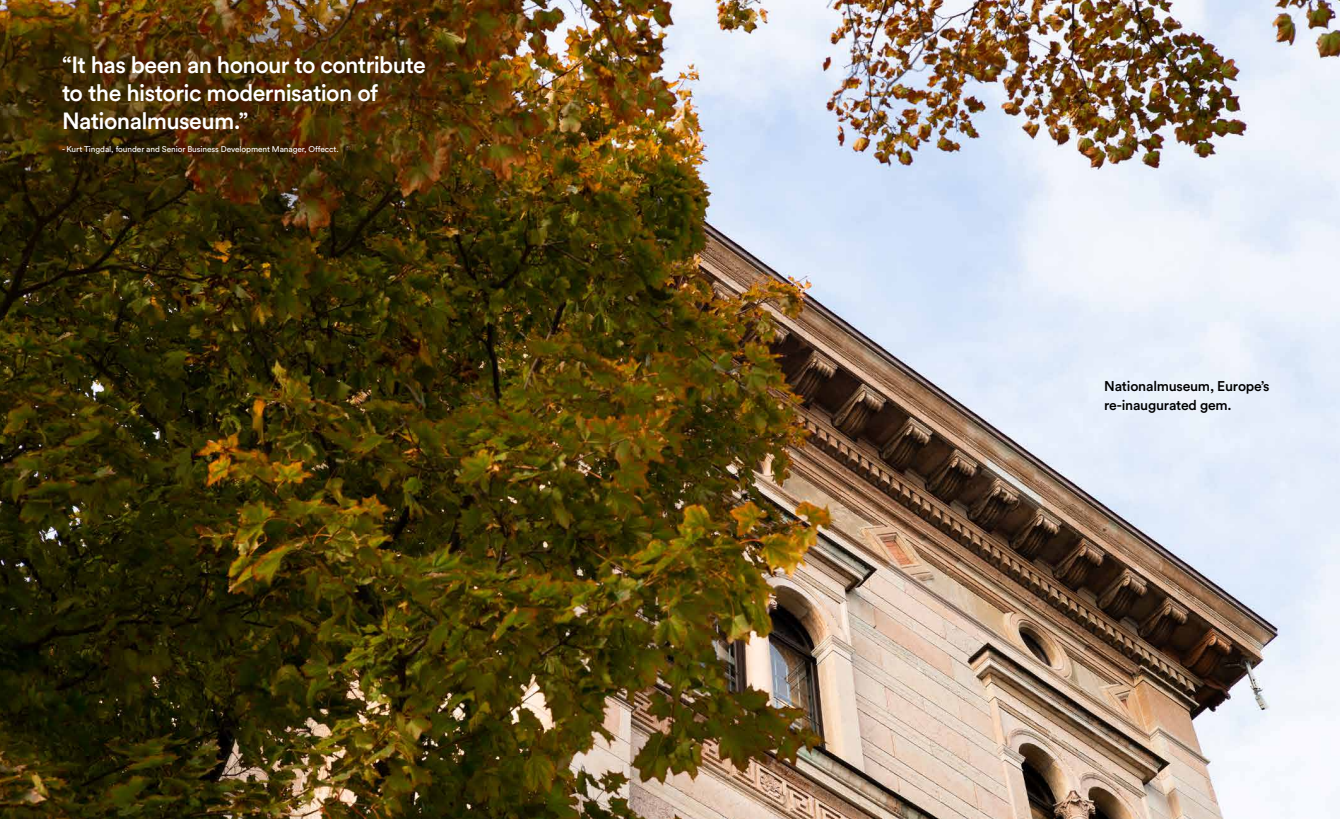
<style>
.page{position:relative;width:1340px;height:819px;background:#fff}
.page>*{position:absolute;margin:0;border:0;box-sizing:border-box;transform-origin:0 0}
.t1{font:500 23.19px/28px "Circular Std";letter-spacing:-.025em;color:#fff}
.t2{font:500 14px/18.7px "Circular Std";letter-spacing:-.015em;color:#000}
.t3{font:8.31px "Circular Std";letter-spacing:-.01em;color:#fff}
</style>
<div class="page">
<img style="left:0;top:0;width:1339px;height:819px">
<p class="t1" style="left:62px;top:51px;width:365px">“It has been an honour to contribute to the historic modernisation of<br>Nationalmuseum.”</p>
<p class="t3" style="left:62px;top:143px;width:278px">- Kurt Tingdal, founder and Senior Business Development Manager, Offecct.</p>
<p class="t2" style="left:1104px;top:376px;width:167px">Nationalmuseum, Europe’s re-inaugurated gem.</p>
</div>
